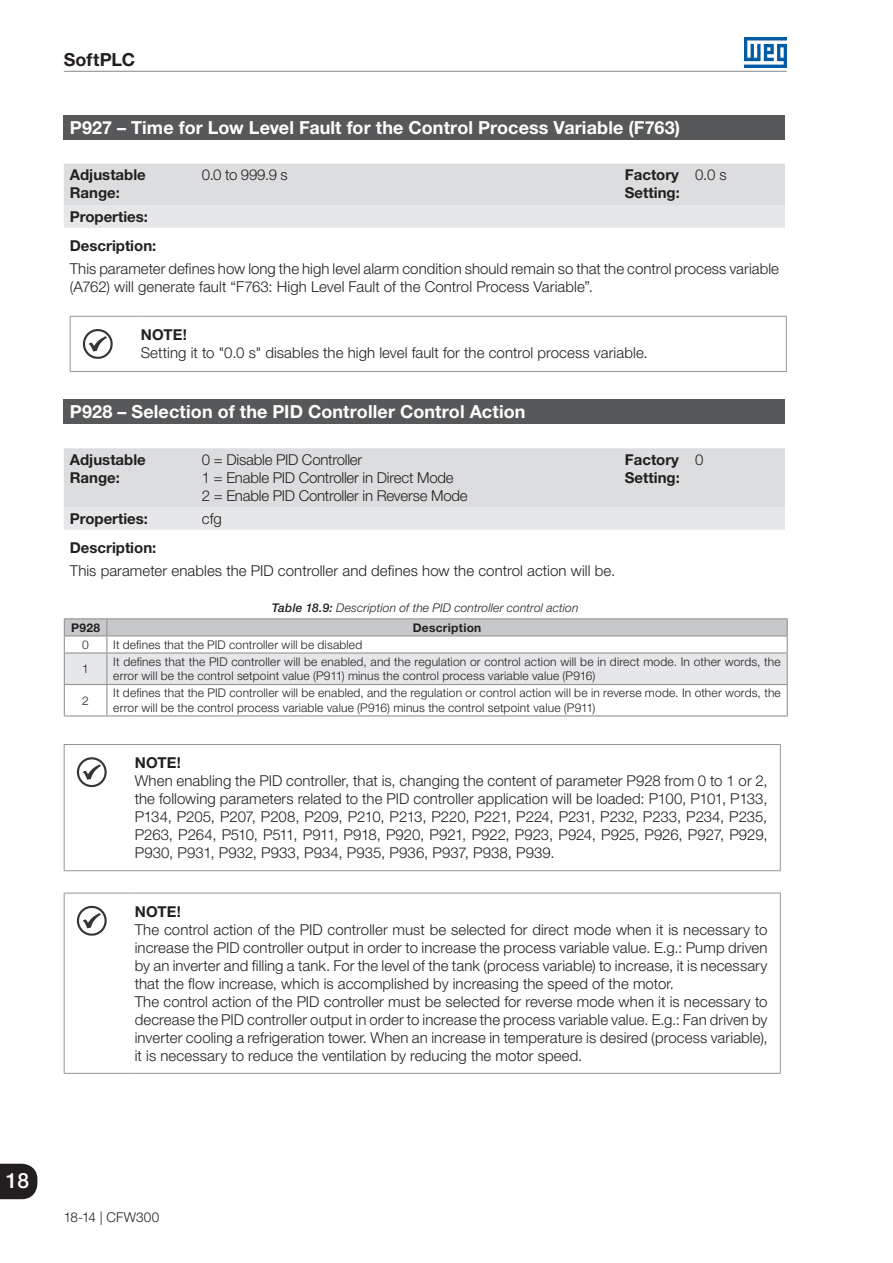
<style>
.page{position:relative;width:893px;height:1263px;background:#fff}
.page>*{position:absolute;margin:0;border:0;box-sizing:border-box;transform-origin:0 0}
.t1{font:500 21px "Helvetica Neue LT Pro";color:#fff}
._900_a_999{font:700 18px "Helvetica Neue LT Pro";letter-spacing:.005em;color:#fff}
.t2{font:700 18px "Helvetica Neue LT Pro";letter-spacing:.005em;color:#231f20}
.Obs_Texto{font:300 15px/18px "Helvetica Neue LT Pro";letter-spacing:.005em;color:#231f20;text-align:justify}
.Texto{font:300 15px/18px "Helvetica Neue LT Pro";color:#231f20}
.Faixa_de_Valores___P{font:700 15px/18px "Helvetica Neue LT Pro";color:#231f20}
.Obs{font:700 15px "Helvetica Neue LT Pro";letter-spacing:.005em;color:#231f20}
.t3{font:300 13.5px "Helvetica Neue LT Pro";letter-spacing:.01em;color:#231f20}
.Miolo_Tabelas_Esquer{font:300 12px/14.4px "Helvetica Neue LT Pro";letter-spacing:.015em;color:#231f20}
.t4{font:italic 300 12px "Helvetica Neue LT Pro";letter-spacing:.015em;color:#231f20}
.Cabecalho_Tabelas{font:700 12px "Helvetica Neue LT Pro";letter-spacing:.025em;color:#231f20}
.Miolo_Tabelas{font:300 12px "Helvetica Neue LT Pro";color:#231f20}
.s1{font-weight:500}
</style>
<div class="page">
<hr style="left:64px;top:71px;width:723px;height:1px;background:#939598">
<img style="left:744px;top:38px;width:43px;height:29px">
<svg style="left:0;top:1164px;width:37px;height:35px"></svg>
<div style="left:64px;top:115px;width:721px;height:25px;background:#57585a"></div>
<svg style="left:64px;top:164px;width:721px;height:64px;background:#dfe0e2"></svg>
<hr style="left:70px;top:316px;width:71px;height:1px;background:#939598">
<hr style="left:70px;top:317px;width:1px;height:54px;background:#939598">
<hr style="left:141px;top:316px;width:646px;height:1px;background:#939598">
<hr style="left:786px;top:317px;width:1px;height:54px;background:#939598">
<hr style="left:70px;top:371px;width:71px;height:1px;background:#939598">
<hr style="left:141px;top:371px;width:646px;height:1px;background:#939598">
<svg style="left:83px;top:329px;width:30px;height:30px"></svg>
<div style="left:64px;top:399px;width:721px;height:25px;background:#57585a"></div>
<svg style="left:64px;top:448px;width:721px;height:82px;background:#dedfe1"></svg>
<hr style="left:64px;top:684px;width:43px;height:1px;background:#939598">
<hr style="left:64px;top:685px;width:1px;height:30px;background:#939598">
<hr style="left:107px;top:684px;width:681px;height:1px;background:#939598">
<hr style="left:106px;top:685px;width:1px;height:30px;background:#939598">
<hr style="left:787px;top:685px;width:1px;height:30px;background:#939598">
<hr style="left:64px;top:715px;width:43px;height:1px;background:#939598">
<hr style="left:107px;top:715px;width:681px;height:1px;background:#939598">
<hr style="left:64px;top:618px;width:43px;height:1px;background:#939598">
<hr style="left:107px;top:618px;width:681px;height:1px;background:#939598">
<svg style="left:64px;top:619px;width:724px;height:65px"></svg>
<hr style="left:64px;top:744px;width:71px;height:1px;background:#939598">
<hr style="left:64px;top:745px;width:1px;height:125px;background:#939598">
<hr style="left:135px;top:744px;width:646px;height:1px;background:#939598">
<hr style="left:780px;top:745px;width:1px;height:125px;background:#939598">
<hr style="left:64px;top:870px;width:71px;height:1px;background:#939598">
<hr style="left:135px;top:870px;width:646px;height:1px;background:#939598">
<svg style="left:77px;top:757px;width:30px;height:30px"></svg>
<hr style="left:64px;top:893px;width:71px;height:1px;background:#939598">
<hr style="left:64px;top:893px;width:1px;height:180px;background:#939598">
<hr style="left:135px;top:893px;width:646px;height:1px;background:#939598">
<hr style="left:780px;top:893px;width:1px;height:180px;background:#939598">
<hr style="left:64px;top:1073px;width:71px;height:1px;background:#939598">
<hr style="left:135px;top:1073px;width:646px;height:1px;background:#939598">
<svg style="left:77px;top:906px;width:30px;height:30px"></svg>
<p class="t2" style="left:64px;top:48px;width:73px">SoftPLC</p>
<p class="_900_a_999" style="left:70px;top:116px;width:612px">P927 – Time for Low Level Fault for the Control Process Variable (F763)</p>
<p class="Faixa_de_Valores___P" style="left:70px;top:166px;width:78px">Adjustable<br>Range:</p>
<p class="Texto" style="left:202px;top:166px;width:87px">0.0 to 999.9 s</p>
<p class="Faixa_de_Valores___P" style="left:625px;top:166px;width:56px">Factory</p>
<p class="Faixa_de_Valores___P" style="left:625px;top:184px;width:57px">Setting:</p>
<p class="Texto" style="left:695px;top:166px;width:33px">0.0 s</p>
<p class="Faixa_de_Valores___P" style="left:70px;top:207px;width:80px">Properties:</p>
<p class="Faixa_de_Valores___P" style="left:70px;top:236px;width:88px">Description:</p>
<p class="Texto" style="left:70px;top:259px;width:711px">This parameter defines how long the high level alarm condition should remain so that the control process variable (A762) will generate fault “F763: High Level Fault of the Control Process Variable”.</p>
<p class="Obs" style="left:141px;top:325px;width:48px">NOTE!</p>
<p class="Obs_Texto" style="left:141px;top:343px;width:508px">Setting it to "0.0 s" disables the high level fault for the control process variable.</p>
<p class="_900_a_999" style="left:70px;top:401px;width:457px">P928 – Selection of the PID Controller Control Action</p>
<p class="Faixa_de_Valores___P" style="left:70px;top:450px;width:78px">Adjustable<br>Range:</p>
<p class="Texto" style="left:202px;top:450px;width:162px">0 = Disable PID Controller</p>
<p class="Texto" style="left:202px;top:468px;width:253px">1 = Enable PID Controller in Direct Mode</p>
<p class="Texto" style="left:202px;top:486px;width:267px">2 = Enable PID Controller in Reverse Mode</p>
<p class="Faixa_de_Valores___P" style="left:625px;top:450px;width:56px">Factory</p>
<p class="Faixa_de_Valores___P" style="left:625px;top:468px;width:57px">Setting:</p>
<p class="Texto" style="left:695px;top:450px;width:10px">0</p>
<p class="Faixa_de_Valores___P" style="left:70px;top:509px;width:80px">Properties:</p>
<p class="Texto" style="left:202px;top:509px;width:22px">cfg</p>
<p class="Faixa_de_Valores___P" style="left:70px;top:538px;width:88px">Description:</p>
<p class="Texto" style="left:70px;top:561px;width:547px">This parameter enables the PID controller and defines how the control action will be.</p>
<p class="t4" style="left:272px;top:600px;width:308px"><span class="s1">Table 18.9:</span> Description of the PID controller control action</p>
<p class="Cabecalho_Tabelas" style="left:71px;top:620px;width:31px">P928</p>
<p class="Cabecalho_Tabelas" style="left:413px;top:620px;width:70px">Description</p>
<p class="Miolo_Tabelas" style="left:82px;top:637px;width:8px">0</p>
<p class="Miolo_Tabelas_Esquer" style="left:113px;top:637px;width:251px">It defines that the PID controller will be disabled</p>
<p class="Miolo_Tabelas" style="left:82px;top:661px;width:8px">1</p>
<p class="Miolo_Tabelas_Esquer" style="left:113px;top:654px;width:669px">It defines that the PID controller will be enabled, and the regulation or control action will be in direct mode. In other words, the error will be the control setpoint value (P911) minus the control process variable value (P916)</p>
<p class="Miolo_Tabelas" style="left:82px;top:693px;width:8px">2</p>
<p class="Miolo_Tabelas_Esquer" style="left:113px;top:686px;width:669px">It defines that the PID controller will be enabled, and the regulation or control action will be in reverse mode. In other words, the error will be the control process variable value (P916) minus the control setpoint value (P911)</p>
<p class="Obs" style="left:135px;top:753px;width:48px">NOTE!</p>
<p class="Obs_Texto" style="left:135px;top:771px;width:634px">When enabling the PID controller, that is, changing the content of parameter P928 from 0 to 1 or 2, the following parameters related to the PID controller application will be loaded: P100, P101, P133, P134, P205, P207, P208, P209, P210, P213, P220, P221, P224, P231, P232, P233, P234, P235, P263, P264, P510, P511, P911, P918, P920, P921, P922, P923, P924, P925, P926, P927, P929, P930, P931, P932, P933, P934, P935, P936, P937, P938, P939.</p>
<p class="Obs" style="left:135px;top:902px;width:48px">NOTE!</p>
<p class="Obs_Texto" style="left:135px;top:920px;width:634px">The control action of the PID controller must be selected for direct mode when it is necessary to increase the PID controller output in order to increase the process variable value. E.g.: Pump driven by an inverter and filling a tank. For the level of the tank (process variable) to increase, it is necessary that the flow increase, which is accomplished by increasing the speed of the motor.</p>
<p class="Obs_Texto" style="left:135px;top:992px;width:634px">The control action of the PID controller must be selected for reverse mode when it is necessary to decrease the PID controller output in order to increase the process variable value. E.g.: Fan driven by inverter cooling a refrigeration tower. When an increase in temperature is desired (process variable), it is necessary to reduce the ventilation by reducing the motor speed.</p>
<h1 class="t1" style="left:6px;top:1167px;width:25px">18</h1>
<p class="t3" style="left:64px;top:1208px;width:97px">18-14 | CFW300</p>
</div>
